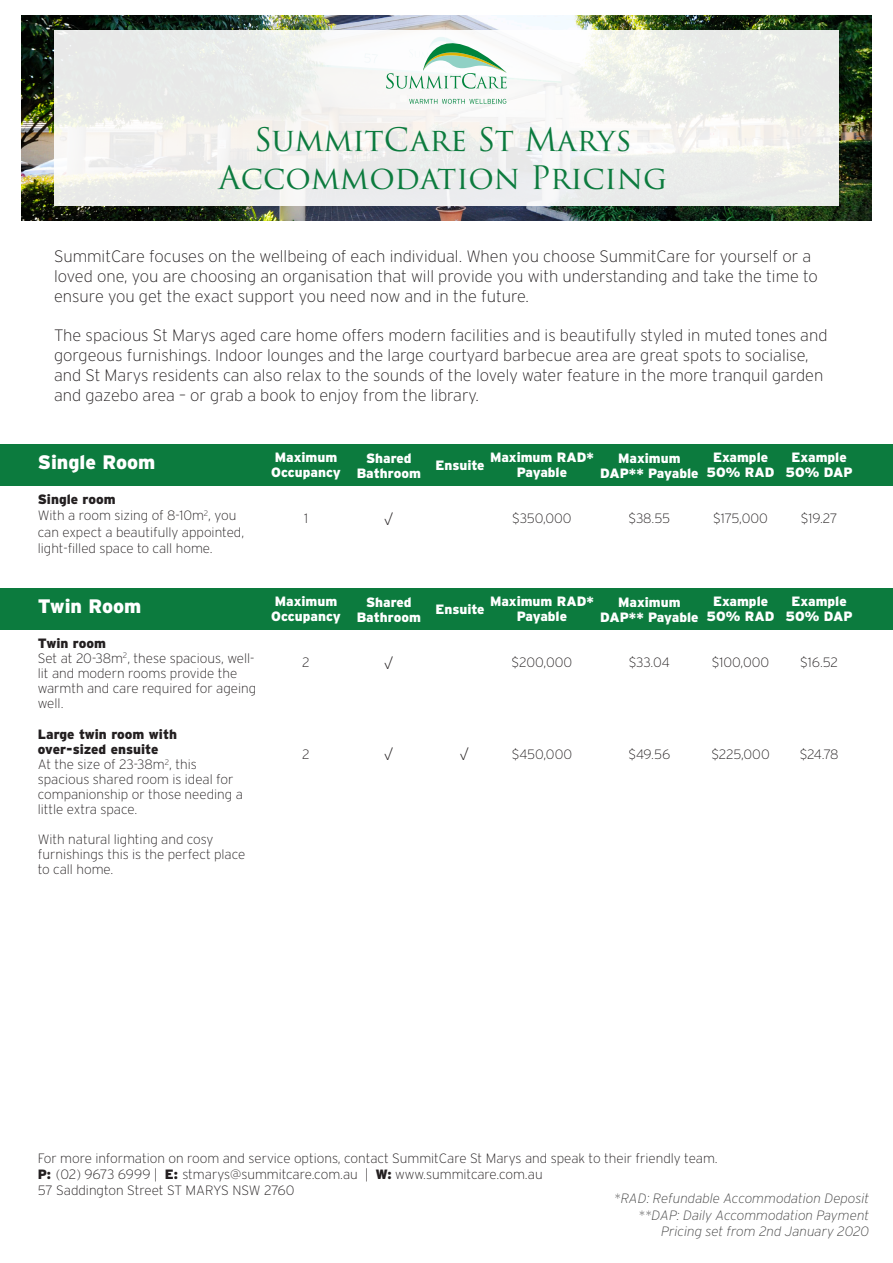
<style>
.page{position:relative;width:893px;height:1263px;background:#fff}
.page>*{position:absolute;margin:0;border:0;box-sizing:border-box;transform-origin:0 0}
.t1{font:31.5px "Trajan Pro 3";color:#0c7b3e}
.t2{font:900 19.5px "Interstate";color:#fff}
.t3{font:200 18px "Interstate";color:#231f20}
.t4{font:200 16.5px/19.8px "Interstate";color:#231f20}
.t5{font:200 13.5px/15px "Interstate";color:#231f20}
.t6{font:900 13.5px/15px "Interstate";color:#fff;text-align:center}
.t7{font:italic 200 13.5px "Interstate";color:#434343}
.t8{font:900 13.5px "Interstate";color:#231f20}
.s1{font-weight:900}
</style>
<div class="page">
<img style="left:22px;top:15px;width:849px;height:205px">
<svg style="left:54px;top:30px;width:785px;height:175px;fill:#eceeeb"></svg>
<svg style="left:409px;top:99px;width:97px;height:5px"></svg>
<svg style="left:386px;top:36px;width:121px;height:53px"></svg>
<div style="left:0;top:444px;width:893px;height:42px;background:#0c7b3e"></div>
<div style="left:0;top:588px;width:893px;height:41px;background:#0c7b3e"></div>
<p class="t1" style="left:254px;top:118px;width:379px">SummitCare St Marys</p>
<p class="t1" style="left:218px;top:156px;width:450px">Accommodation Pricing</p>
<p class="t4" style="left:54px;top:246px;width:765px">SummitCare focuses on the wellbeing of each individual. When you choose SummitCare for yourself or a loved one, you are choosing an organisation that will provide you with understanding and take the time to ensure you get the exact support you need now and in the future.</p>
<p class="t4" style="left:54px;top:325px;width:775px">The spacious St Marys aged care home offers modern facilities and is beautifully styled in muted tones and gorgeous furnishings. Indoor lounges and the large courtyard barbecue area are great spots to socialise, and St Marys residents can also relax to the sounds of the lovely water feature in the more tranquil garden and gazebo area – or grab a book to enjoy from the library.</p>
<p class="t2" style="left:38px;top:451px;width:119px">Single Room</p>
<p class="t6" style="left:275px;top:450px;width:64px">Maximum</p>
<p class="t6" style="left:271px;top:465px;width:71px">Occupancy</p>
<p class="t6" style="left:357px;top:451px;width:66px">Shared<br>Bathroom</p>
<p class="t6" style="left:435px;top:458px;width:51px">Ensuite</p>
<p class="t6" style="left:490px;top:450px;width:105px">Maximum RAD*<br>Payable</p>
<p class="t6" style="left:600px;top:451px;width:100px">Maximum<br>DAP** Payable</p>
<p class="t6" style="left:707px;top:450px;width:69px">Example<br>50% RAD</p>
<p class="t6" style="left:786px;top:450px;width:69px">Example<br>50% DAP</p>
<p class="t8" style="left:38px;top:491px;width:79px">Single room</p>
<p class="t5" style="left:38px;top:507px;width:208px;line-height:16.5px">With a room sizing of 8-10m<sup>2</sup>, you can expect a beautifully appointed, light-filled space to call home.</p>
<p class="t5" style="left:304px;top:511px;width:5px">1</p>
<p class="t3" style="left:384px;top:509px;width:11px">√</p>
<p class="t5" style="left:512px;top:511px;width:61px">$350,000</p>
<p class="t5" style="left:628px;top:511px;width:43px">$38.55</p>
<p class="t5" style="left:713px;top:511px;width:56px">$175,000</p>
<p class="t5" style="left:801px;top:511px;width:38px">$19.27</p>
<p class="t2" style="left:38px;top:595px;width:105px">Twin Room</p>
<p class="t6" style="left:275px;top:594px;width:64px">Maximum</p>
<p class="t6" style="left:271px;top:609px;width:71px">Occupancy</p>
<p class="t6" style="left:357px;top:595px;width:66px">Shared<br>Bathroom</p>
<p class="t6" style="left:435px;top:601px;width:51px">Ensuite</p>
<p class="t6" style="left:490px;top:594px;width:105px">Maximum RAD*<br>Payable</p>
<p class="t6" style="left:600px;top:595px;width:100px">Maximum<br>DAP** Payable</p>
<p class="t6" style="left:707px;top:594px;width:69px">Example<br>50% RAD</p>
<p class="t6" style="left:786px;top:594px;width:69px">Example<br>50% DAP</p>
<p class="t8" style="left:38px;top:635px;width:70px">Twin room</p>
<p class="t5" style="left:38px;top:650px;width:220px">Set at 20-38m<sup>2</sup>, these spacious, well&shy;lit and modern rooms provide the warmth and care required for ageing well.</p>
<p class="t8" style="left:38px;top:727px;width:141px">Large twin room with</p>
<p class="t8" style="left:38px;top:742px;width:122px">over-sized ensuite</p>
<p class="t5" style="left:38px;top:757px;width:207px">At the size of 23-38m<sup>2</sup>, this spacious shared room is ideal for companionship or those needing a little extra space.</p>
<p class="t5" style="left:38px;top:832px;width:209px">With natural lighting and cosy furnishings this is the perfect place to call home.</p>
<p class="t5" style="left:302px;top:655px;width:9px">2</p>
<p class="t3" style="left:384px;top:653px;width:11px">√</p>
<p class="t5" style="left:512px;top:655px;width:62px">$200,000</p>
<p class="t5" style="left:629px;top:655px;width:43px">$33.04</p>
<p class="t5" style="left:712px;top:655px;width:59px">$100,000</p>
<p class="t5" style="left:800px;top:655px;width:39px">$16.52</p>
<p class="t5" style="left:302px;top:746px;width:9px">2</p>
<p class="t3" style="left:384px;top:744px;width:11px">√</p>
<p class="t3" style="left:459px;top:744px;width:11px">√</p>
<p class="t5" style="left:512px;top:746px;width:62px">$450,000</p>
<p class="t5" style="left:628px;top:746px;width:43px">$49.56</p>
<p class="t5" style="left:711px;top:746px;width:60px">$225,000</p>
<p class="t5" style="left:800px;top:746px;width:40px">$24.78</p>
<p class="t5" style="left:38px;top:1151px;width:681px">For more information on room and service options, contact SummitCare St Marys and speak to their friendly team.</p>
<p class="t5" style="left:38px;top:1167px;width:506px"><span class="s1">P:</span> (02) 9673 6999 | <span class="s1">E:</span> stmarys@summitcare.com.au | <span class="s1">W:</span> www.summitcare.com.au</p>
<p class="t5" style="left:38px;top:1183px;width:258px">57 Saddington Street ST MARYS NSW 2760</p>
<p class="t7" style="left:614px;top:1191px;width:256px">*RAD: Refundable Accommodation Deposit</p>
<p class="t7" style="left:638px;top:1207px;width:232px">**DAP: Daily Accommodation Payment</p>
<p class="t7" style="left:661px;top:1224px;width:209px">Pricing set from 2nd January 2020</p>
</div>
